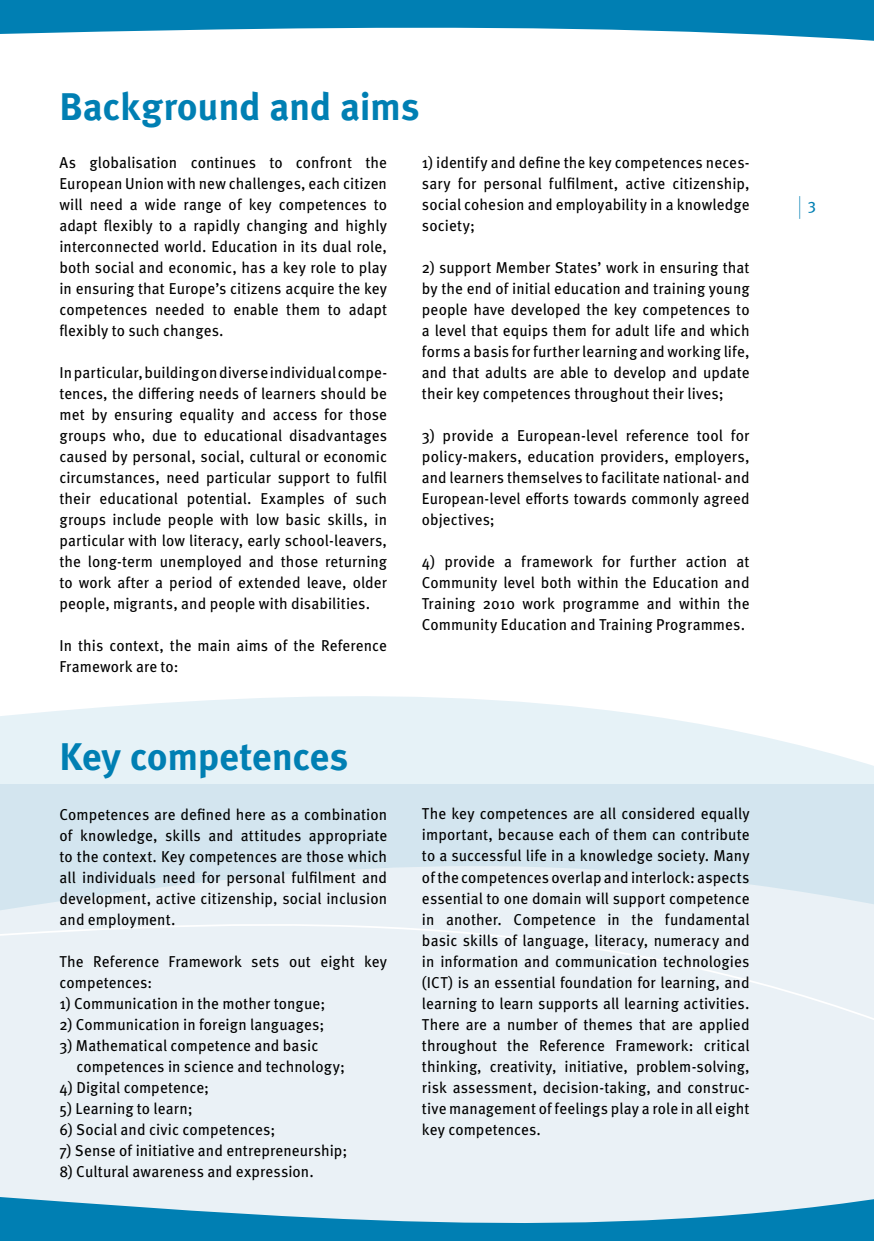
<style>
.page{position:relative;width:874px;height:1241px;background:#fff}
.page>*{position:absolute;margin:0;border:0;box-sizing:border-box;transform-origin:0 0}
.t1{font:700 38.5px "Meta Pro";letter-spacing:-.01em;color:#007fb3}
.t2{font:23.62px "Meta Pro";color:#007fb3;scale:.33 1}
.t3{font:15.75px/21px "Meta Pro";letter-spacing:.005em;color:#000;text-align:justify;scale:.96 1}
.t4{font:15.75px/21px "Meta Pro";letter-spacing:.005em;color:#000;text-align:justify}
.s1{font-size:15.75px}
</style>
<div class="page">
<svg style="left:0;top:696px;width:767px;height:42px;fill:#e6f2f7"></svg>
<svg style="left:0;top:738px;width:873px;height:340px;background:#e3edf4"></svg>
<svg style="left:0;top:1078px;width:873px;height:162px;background:#c4deeb"></svg>
<svg style="left:0;top:0;width:873px;height:41px;fill:#007fb3"></svg>
<h1 class="t1" style="left:60px;top:82px;width:361px">Background and aims</h1>
<p class="t3" style="left:59px;top:152px;width:343px">As globalisation continues to confront the European Union with new challenges, each citizen will need a wide range of key competences to adapt flexibly to a rapidly changing and highly interconnected world. Education in its dual role, both social and economic, has a key role to play in ensuring that Europe’s citizens acquire the key competences needed to enable them to adapt flexibly to such changes.</p>
<p class="t3" style="left:59px;top:362px;width:343px">In particular, building on diverse individual compe&shy;tences, the differing needs of learners should be met by ensuring equality and access for those groups who, due to educational disadvantages caused by personal, social, cultural or economic circumstances, need particular support to fulfil their educational potential. Examples of such groups include people with low basic skills, in particular with low literacy, early school-leavers, the long-term unemployed and those returning to work after a period of extended leave, older people, migrants, and people with disabilities.</p>
<p class="t3" style="left:59px;top:635px;width:342px">In this context, the main aims of the Reference<br>Framework are to:</p>
<p class="t3" style="left:421px;top:152px;width:343px">1) identify and define the key competences neces&shy;sary for personal fulfilment, active citizenship, social cohesion and employability in a knowledge society;</p>
<p class="t3" style="left:421px;top:257px;width:343px">2) support Member States’ work in ensuring that by the end of initial education and training young people have developed the key competences to a level that equips them for adult life and which forms a basis for further learning and working life, and that adults are able to develop and update their key competences throughout their lives;</p>
<p class="t4" style="left:421px;top:425px;width:329px">3) provide a European-level reference tool for policy-makers, education providers, employers, and learners themselves to facilitate national- and European-level efforts towards commonly agreed objectives;</p>
<p class="t3" style="left:421px;top:551px;width:342px">4) provide a framework for further action at Community level both within the Education and Training 2010 work programme and within the Community Education and Training Programmes.</p>
<h1 class="t1" style="left:60px;top:732px;width:290px">Key competences</h1>
<p class="t3" style="left:60px;top:803px;width:342px">Competences are defined here as a combination of knowledge, skills and attitudes appropriate to the context. Key competences are those which all individuals need for personal fulfilment and development, active citizenship, social inclusion and employment.</p>
<p class="t3" style="left:60px;top:950px;width:342px">The Reference Framework sets out eight key competences:</p>
<p class="t3" style="left:60px;top:992px;width:278px">1) Communication in the mother tongue;</p>
<p class="t3" style="left:60px;top:1013px;width:277px">2) Communication in foreign languages;</p>
<p class="t3" style="left:77px;top:1034px;width:281px;text-indent:-17px">3) Mathematical competence and basic competences in science and technology;</p>
<p class="t3" style="left:60px;top:1076px;width:157px">4) Digital competence;</p>
<p class="t3" style="left:60px;top:1097px;width:140px">5) Learning to learn;</p>
<p class="t3" style="left:60px;top:1118px;width:226px">6) Social and civic competences;</p>
<p class="t3" style="left:60px;top:1139px;width:301px">7) Sense of initiative and entrepreneurship;</p>
<p class="t3" style="left:60px;top:1160px;width:266px">8) Cultural awareness and expression.</p>
<p class="t3" style="left:422px;top:803px;width:342px">The key competences are all considered equally important, because each of them can contribute to a successful life in a knowledge society. Many of the competences overlap and interlock: aspects essential to one domain will support competence in another. Competence in the fundamental basic skills of language, literacy, numeracy and in information and communication technologies (ICT) is an essential foundation for learning, and learning to learn supports all learning activities.<br>There are a number of themes that are applied throughout the Reference Framework: critical thinking, creativity, initiative, problem-solving, risk assessment, decision-taking, and construc&shy;tive management of feelings play a role in all eight key competences.</p>
<h2 class="t2" style="left:798px;top:191px;width:54px">| <span class="s1">3</span></h2>
</div>
